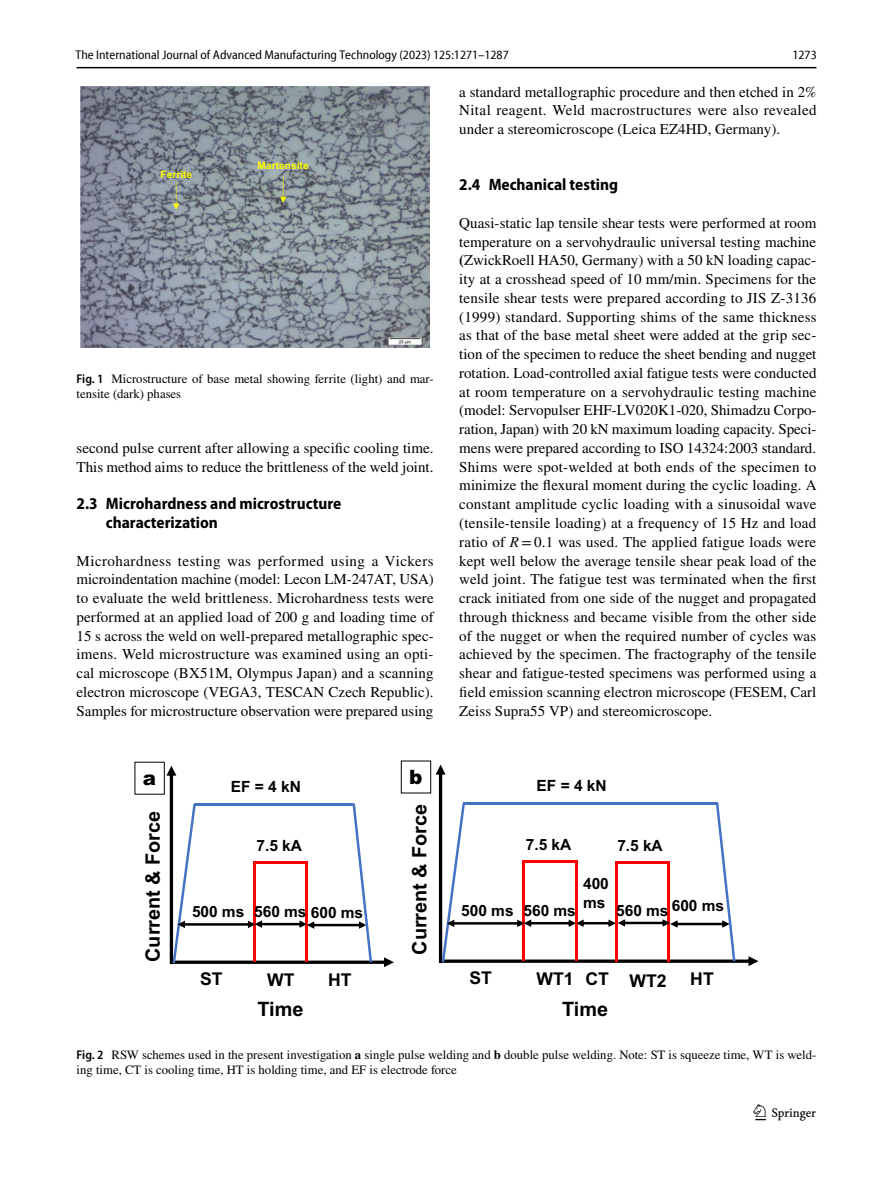
<style>
.page{position:relative;width:893px;height:1187px;background:#fff}
.page>*{position:absolute;margin:0;border:0;box-sizing:border-box;transform-origin:0 0}
.t1{font:22.5px "Springnew Regular 3";color:#000}
.t2{font:19.8px "Arial Bold MT2";color:#000}
.t3{font:900 19.8px "Arial";color:#000}
.t4{font:17.55px "Arial Bold MT2";color:#000}
.t5{font:700 semi-condensed 16.5px/18.8px "Myriad Pro";color:#000}
.t6{font:15.45px/18.6px "Arial Bold MT2";color:#000}
.t7{font:15px/18.8px "STIX";letter-spacing:.005em;color:#000;text-align:justify}
.t8{font:12.75px/15px "STIX";color:#000}
.t9{font:semi-condensed 12.75px "Myriad Pro Unic";color:#000}
.t10{font:700 10.2px "Arial";color:#ff0}
.s1{font-family:"Myriad Pro";font-weight:600;font-stretch:semi-condensed}
.s2{font-weight:700}
.s3{font-style:italic}
</style>
<div class="page">
<hr style="left:77px;top:67px;width:739px;height:1px;background:#000">
<div style="left:77px;top:87px;width:357px;height:260px;background:linear-gradient(to bottom,#fff,#fff)"></div>
<img style="left:81px;top:87px;width:349px;height:260px">
<svg style="left:173px;top:183px;width:6px;height:27px"></svg>
<svg style="left:280px;top:176px;width:6px;height:27px"></svg>
<svg style="left:166px;top:766px;width:228px;height:201px"></svg>
<svg style="left:436px;top:764px;width:322px;height:202px"></svg>
<div style="left:401px;top:760px;width:30px;height:33px;border:1px solid #000"></div>
<p class="t9" style="left:76px;top:50px;width:435px">The International Journal of Advanced Manufacturing Technology (2023) 125:1271–1287</p>
<p class="t9" style="left:792px;top:50px;width:26px">1273</p>
<p class="t10" style="left:161px;top:168px;width:33px">Ferrite</p>
<p class="t10" style="left:257px;top:159px;width:53px">Martensite</p>
<p class="t8" style="left:77px;top:371px;width:359px"><span class="s1">Fig. 1</span> Microstructure of base metal showing ferrite (light) and mar&shy;tensite (dark) phases</p>
<p class="t7" style="left:77px;top:439px;width:359px">second pulse current after allowing a specific cooling time.<br>This method aims to reduce the brittleness of the weld joint.</p>
<p class="t5" style="left:106px;top:494px;width:237px;text-indent:-29px">2.3 Microhardness and microstructure characterization</p>
<p class="t7" style="left:77px;top:552px;width:359px">Microhardness testing was performed using a Vickers microindentation machine (model: Lecon LM-247AT, USA) to evaluate the weld brittleness. Microhardness tests were performed at an applied load of 200 g and loading time of 15 s across the weld on well-prepared metallographic spec&shy;imens. Weld microstructure was examined using an opti&shy;cal microscope (BX51M, Olympus Japan) and a scanning electron microscope (VEGA3, TESCAN Czech Republic).<br>Samples for microstructure observation were prepared using</p>
<h2 class="t3" style="left:143px;top:763px;width:15px">a</h2>
<h2 class="t2" style="left:139px;top:961px;width:152px;rotate:-90deg">C u nerr t &amp; F o ecr</h2>
<p class="t6" style="left:231px;top:777px;width:72px">EF = 4 kN</p>
<p class="t6" style="left:257px;top:836px;width:47px">7.5 kA</p>
<p class="t6" style="left:192px;top:902px;width:54px">500 ms</p>
<p class="t6" style="left:254px;top:903px;width:110px">560 ms 600 ms</p>
<p class="t4" style="left:200px;top:966px;width:24px">ST</p>
<p class="t4" style="left:267px;top:967px;width:29px">WT</p>
<p class="t4" style="left:328px;top:967px;width:25px">HT</p>
<h2 class="t2" style="left:257px;top:995px;width:48px">Time</h2>
<h2 class="t3" style="left:409px;top:762px;width:15px">b</h2>
<h2 class="t2" style="left:406px;top:954px;width:152px;rotate:-90deg">Current &amp; Force</h2>
<p class="t7" style="left:459px;top:83px;width:359px">a standard metallographic procedure and then etched in 2% Nital reagent. Weld macrostructures were also revealed under a stereomicroscope (Leica EZ4HD, Germany).</p>
<p class="t5" style="left:459px;top:175px;width:160px">2.4 Mechanical testing</p>
<p class="t7" style="left:459px;top:214px;width:359px">Quasi-static lap tensile shear tests were performed at room temperature on a servohydraulic universal testing machine <span class="s2">(</span>ZwickRoell HA50, Germany) with a 50 kN loading capac&shy;ity at a crosshead speed of 10 mm/min. Specimens for the tensile shear tests were prepared according to JIS Z-3136 (1999) standard. Supporting shims of the same thickness as that of the base metal sheet were added at the grip sec&shy;tion of the specimen to reduce the sheet bending and nugget rotation. Load-controlled axial fatigue tests were conducted at room temperature on a servohydraulic testing machine (model: Servopulser EHF-LV020K1-020, Shimadzu Corpo&shy;ration, Japan) with 20 kN maximum loading capacity. Speci&shy;mens were prepared according to ISO 14324:2003 standard.<br>Shims were spot-welded at both ends of the specimen to minimize the flexural moment during the cyclic loading. A constant amplitude cyclic loading with a sinusoidal wave (tensile-tensile loading) at a frequency of 15 Hz and load ratio of <span class="s3">R</span>=0.1 was used. The applied fatigue loads were kept well below the average tensile shear peak load of the weld joint. The fatigue test was terminated when the first crack initiated from one side of the nugget and propagated through thickness and became visible from the other side of the nugget or when the required number of cycles was achieved by the specimen. The fractography of the tensile shear and fatigue-tested specimens was performed using a field emission scanning electron microscope (FESEM, Carl Zeiss Supra55 VP) and stereomicroscope.</p>
<p class="t6" style="left:537px;top:776px;width:72px">EF = 4 kN</p>
<p class="t6" style="left:461px;top:901px;width:54px">500 ms</p>
<p class="t6" style="left:526px;top:835px;width:47px">7.5 kA</p>
<p class="t6" style="left:617px;top:836px;width:47px">7.5 kA</p>
<p class="t6" style="left:583px;top:874px;width:27px">400 ms</p>
<p class="t6" style="left:672px;top:896px;width:54px">600 ms</p>
<p class="t6" style="left:523px;top:901px;width:54px">560 ms</p>
<p class="t6" style="left:616px;top:901px;width:54px">560 ms</p>
<p class="t4" style="left:469px;top:965px;width:24px">ST</p>
<p class="t4" style="left:536px;top:966px;width:132px">WT1 CT WT2</p>
<p class="t4" style="left:690px;top:966px;width:25px">HT</p>
<h2 class="t2" style="left:562px;top:995px;width:48px">Time</h2>
<p class="t8" style="left:77px;top:1047px;width:741px"><span class="s1">Fig. 2</span> RSW schemes used in the present investigation <span class="s2">a</span> single pulse welding and <span class="s2">b</span> double pulse welding. Note: ST is squeeze time, WT is weld&shy;ing time, CT is cooling time, HT is holding time, and EF is electrode force</p>
<h1 class="t1" style="left:755px;top:1104px;width:62px">1 3</h1>
</div>
